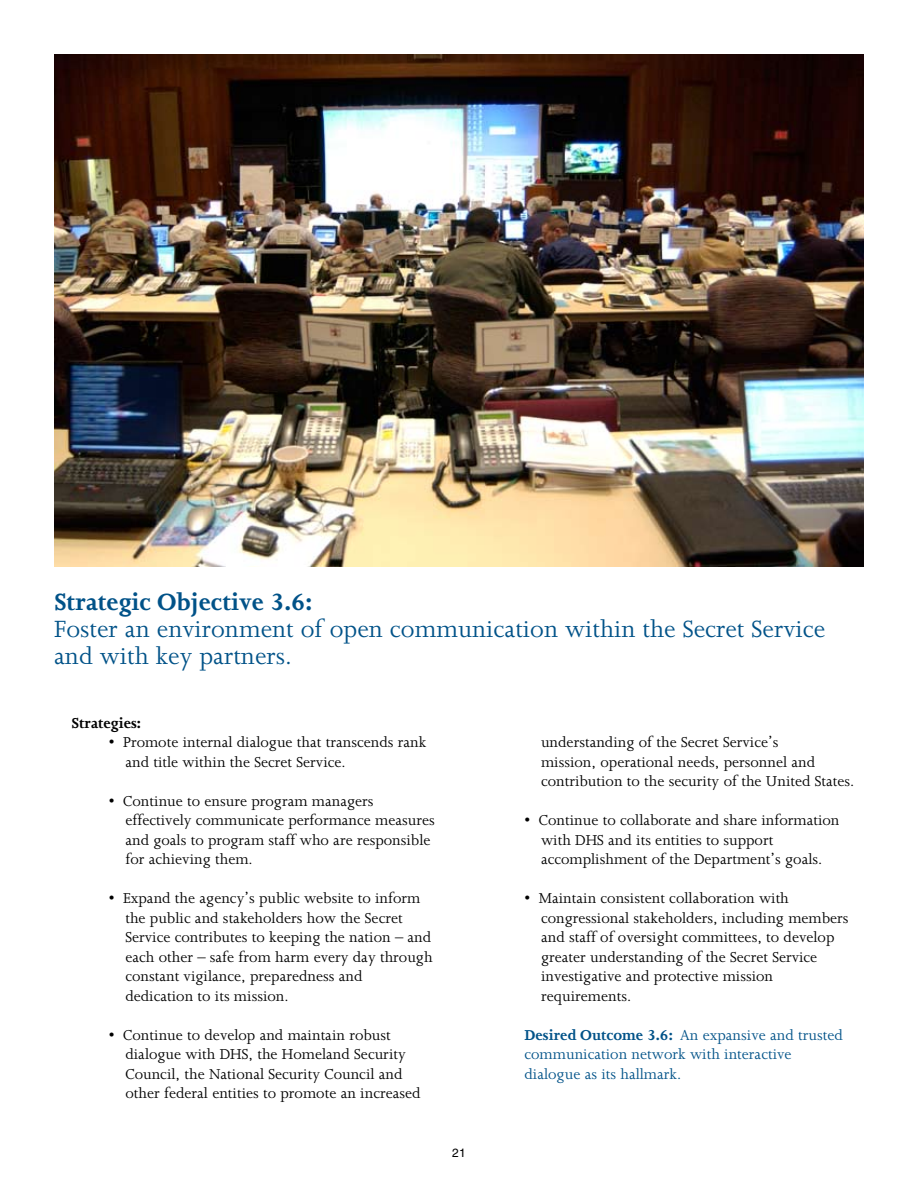
<style>
.page{position:relative;width:918px;height:1188px;background:#fff}
.page>*{position:absolute;margin:0;border:0;box-sizing:border-box;transform-origin:0 0}
.t1{font:27px/27px "Joanna";color:#005288}
.t2{font:16.5px/19.5px "Joanna";color:#000}
.t3{font:16.5px/19.5px "Joanna";color:#005288}
.t4{font:700 16.5px "Joanna";color:#000}
.t5{font:12px "Helvetica";color:#000}
.s1{font-weight:700}
</style>
<div class="page">
<img style="left:55px;top:54px;width:809px;height:513px">
<p class="t1" style="left:54px;top:588px;width:773px"><span class="s1">Strategic Objective 3.6:<br></span>Foster an environment of open communication within the Secret Service and with key partners.</p>
<p class="t4" style="left:71px;top:714px;width:71px">Strategies:</p>
<p class="t2" style="left:125px;top:733px;width:302px;text-indent:-16px">• Promote internal dialogue that transcends rank and title within the Secret Service.</p>
<p class="t2" style="left:125px;top:791px;width:311px;text-indent:-16px">• Continue to ensure program managers effectively communicate performance measures and goals to program staff who are responsible for achieving them.</p>
<p class="t2" style="left:125px;top:889px;width:309px;text-indent:-16px">• Expand the agency’s public website to inform the public and stakeholders how the Secret Service contributes to keeping the nation – and each other – safe from harm every day through constant vigilance, preparedness and dedication to its mission.</p>
<p class="t2" style="left:125px;top:1025px;width:297px;text-indent:-16px">• Continue to develop and maintain robust dialogue with DHS, the Homeland Security Council, the National Security Council and other federal entities to promote an increased</p>
<p class="t5" style="left:452px;top:1146px;width:15px">21</p>
<p class="t2" style="left:541px;top:732px;width:315px">understanding of the Secret Service’s<br>mission, operational needs, personnel and contribution to the security of the United States.</p>
<p class="t2" style="left:541px;top:810px;width:300px;text-indent:-16px">• Continue to collaborate and share information with DHS and its entities to support accomplishment of the Department’s goals.</p>
<p class="t2" style="left:541px;top:888px;width:309px;text-indent:-16px">• Maintain consistent collaboration with congressional stakeholders, including members and staff of oversight committees, to develop greater understanding of the Secret Service investigative and protective mission requirements.</p>
<p class="t3" style="left:525px;top:1025px;width:320px"><span class="s1">Desired Outcome 3.6:</span> An expansive and trusted communication network with interactive dialogue as its hallmark.</p>
</div>
